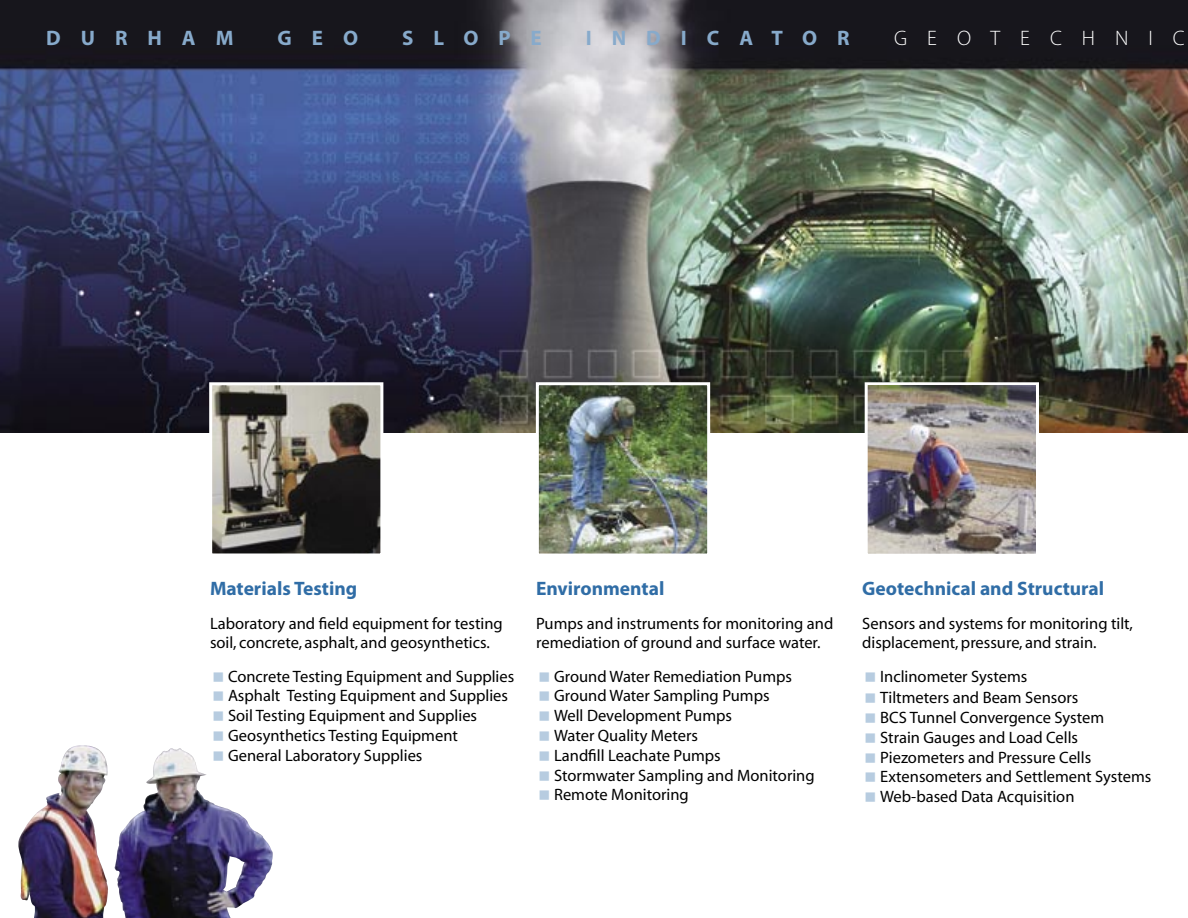
<style>
.page{position:relative;width:1188px;height:918px;background:#fff}
.page>*{position:absolute;margin:0;border:0;box-sizing:border-box;transform-origin:0 0}
.t1{font:700 21px "Myriad Pro";letter-spacing:.95em;color:#87aacb}
.t2{font:300 21px "Myriad Pro";letter-spacing:.95em;color:#fff}
.t3{font:700 19.5px "Myriad Pro";color:#306da6}
.Bullet{font:16.5px "Myriad";color:#000}
.Paragraph{font:16.5px/19.8px "Myriad";color:#000}
</style>
<div class="page">
<img style="left:18px;top:745px;width:255px;height:173px">
<img style="left:0;top:0;width:1188px;height:432px">
<img style="left:869px;top:386px;width:166px;height:167px">
<div style="left:865px;top:382px;width:174px;height:175px;border:3px solid #fff"></div>
<img style="left:213px;top:386px;width:166px;height:166px">
<div style="left:209px;top:382px;width:174px;height:174px;border:3px solid #fff"></div>
<img style="left:540px;top:386px;width:166px;height:167px">
<div style="left:536px;top:382px;width:174px;height:175px;border:3px solid #fff"></div>
<svg style="left:214px;top:751px;width:9px;height:10px"></svg>
<p class="t1" style="left:46px;top:26px;width:189px">DURHAM</p>
<p class="t1" style="left:278px;top:26px;width:82px">GEO</p>
<p class="t1" style="left:402px;top:26px;width:141px">SLOPE</p>
<p class="t1" style="left:586px;top:26px;width:265px">INDICATOR</p>
<p class="t2" style="left:894px;top:26px;width:292px">GEOTECHNIC</p>
<p class="t3" style="left:210px;top:578px;width:149px">Materials Testing</p>
<p class="Paragraph" style="left:210px;top:614px;width:294px">Laboratory and field equipment for testing soil, concrete, asphalt, and geosynthetics.</p>
<p class="Bullet" style="left:228px;top:668px;width:288px">Concrete Testing Equipment and Supplies</p>
<p class="Bullet" style="left:228px;top:688px;width:282px">Asphalt Testing Equipment and Supplies</p>
<p class="Bullet" style="left:228px;top:708px;width:251px">Soil Testing Equipment and Supplies</p>
<p class="Bullet" style="left:228px;top:727px;width:231px">Geosynthetics Testing Equipment</p>
<p class="Bullet" style="left:228px;top:747px;width:196px">General Laboratory Supplies</p>
<p class="t3" style="left:536px;top:578px;width:130px">Environmental</p>
<p class="Paragraph" style="left:536px;top:614px;width:299px">Pumps and instruments for monitoring and remediation of ground and surface water.</p>
<p class="Bullet" style="left:554px;top:668px;width:239px">Ground Water Remediation Pumps</p>
<p class="Bullet" style="left:554px;top:688px;width:217px">Ground Water Sampling Pumps</p>
<p class="Bullet" style="left:554px;top:708px;width:179px">Well Development Pumps</p>
<p class="Bullet" style="left:554px;top:727px;width:146px">Water Quality Meters</p>
<p class="Bullet" style="left:554px;top:747px;width:168px">Landfill Leachate Pumps</p>
<p class="Bullet" style="left:554px;top:767px;width:262px">Stormwater Sampling and Monitoring</p>
<p class="Bullet" style="left:554px;top:787px;width:136px">Remote Monitoring</p>
<p class="t3" style="left:862px;top:578px;width:243px">Geotechnical and Structural</p>
<p class="Paragraph" style="left:862px;top:614px;width:272px">Sensors and systems for monitoring tilt, displacement, pressure, and strain.</p>
<p class="Bullet" style="left:880px;top:668px;width:149px">Inclinometer Systems</p>
<p class="Bullet" style="left:880px;top:690px;width:200px">Tiltmeters and Beam Sensors</p>
<p class="Bullet" style="left:880px;top:709px;width:225px">BCS Tunnel Convergence System</p>
<p class="Bullet" style="left:880px;top:729px;width:199px">Strain Gauges and Load Cells</p>
<p class="Bullet" style="left:880px;top:749px;width:212px">Piezometers and Pressure Cells</p>
<p class="Bullet" style="left:880px;top:769px;width:273px">Extensometers and Settlement Systems</p>
<p class="Bullet" style="left:880px;top:789px;width:196px">Web-based Data Acquisition</p>
</div>
